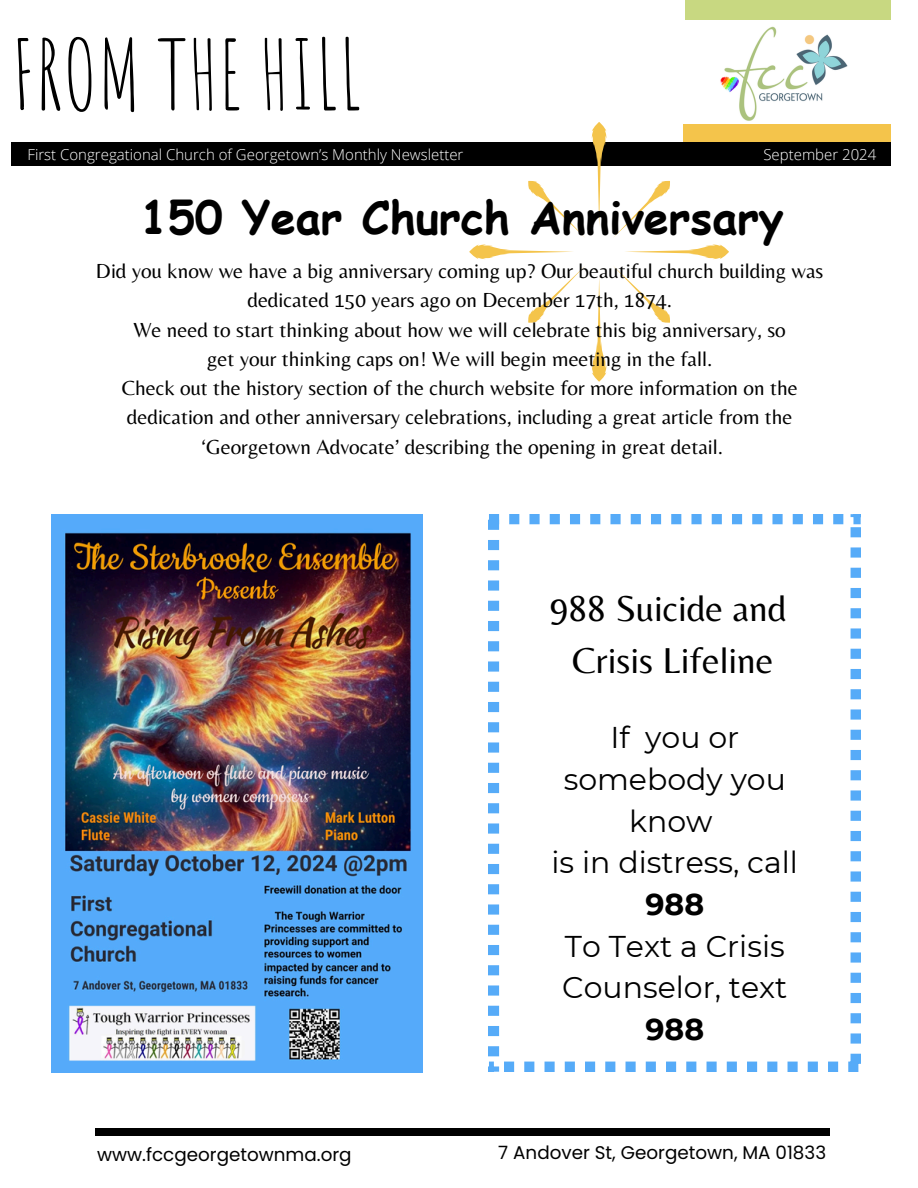
<style>
.page{position:relative;width:918px;height:1188px;background:#fff}
.page>*{position:absolute;margin:0;border:0;box-sizing:border-box;transform-origin:0 0}
.t1{font:95.1px "Amatic SC";color:#000}
.t2{font:700 45px "Comic Sans MS";color:#000}
.t3{font:37.5px/51.8px "Belleza";color:#000;text-align:center}
.t4{font:30px/41.7px "Montserrat";color:#000;text-align:center}
.t5{font:21.15px/29.2px "Belleza";color:#000;text-align:center}
.t6{font:18.3px "Poppins";color:#000}
.t7{font:300 15px "Open Sans";color:#fff}
.s1{font-weight:700}
</style>
<div class="page">
<div style="left:685px;top:0;width:205px;height:20px;background:#c8d881"></div>
<div style="left:11px;top:142px;width:879px;height:24px;background:#000"></div>
<div style="left:683px;top:124px;width:207px;height:18px;background:#f4c44b"></div>
<div style="left:95px;top:1129px;width:735px;height:6px;background:#000"></div>
<img style="left:720px;top:26px;width:128px;height:95px">
<img style="left:52px;top:514px;width:371px;height:558px">
<svg style="left:489px;top:514px;width:371px;height:558px"></svg>
<svg style="left:469px;top:122px;width:260px;height:260px"></svg>
<p class="t1" style="left:11px;top:13px;width:353px">FROM THE HILL</p>
<h2 class="t7" style="left:28px;top:144px;width:437px">First Congregational Church of Georgetown’s Monthly Newsletter</h2>
<h2 class="t7" style="left:763px;top:144px;width:114px">September 2024</h2>
<h6 class="t2" style="left:140px;top:185px;width:645px">150 Year Church Anniversary</h6>
<h3 class="t5" style="left:96px;top:256px;width:729px">Did you know we have a big anniversary coming up? Our beautiful church building was dedicated 150 years ago on December 17th, 1874.<br>We need to start thinking about how we will celebrate this big anniversary, so<br>get your thinking caps on! We will begin meeting in the fall.<br>Check out the history section of the church website for more information on the dedication and other anniversary celebrations, including a great article from the ‘Georgetown Advocate’ describing the opening in great detail.</h3>
<h4 class="t3" style="left:550px;top:582px;width:239px">988 Suicide and<br>Crisis Lifeline</h4>
<p class="t4" style="left:552px;top:717px;width:248px">If you or somebody you know<br>is in distress, call<br><span class="s1">988<br></span>To Text a Crisis<br>Counselor, text<br><span class="s1">988</span></p>
<h5 class="t6" style="left:97px;top:1141px;width:256px">www.fccgeorgetownma.org</h5>
<h6 class="t6" style="left:498px;top:1140px;width:329px">7 Andover St, Georgetown, MA 01833</h6>
</div>
